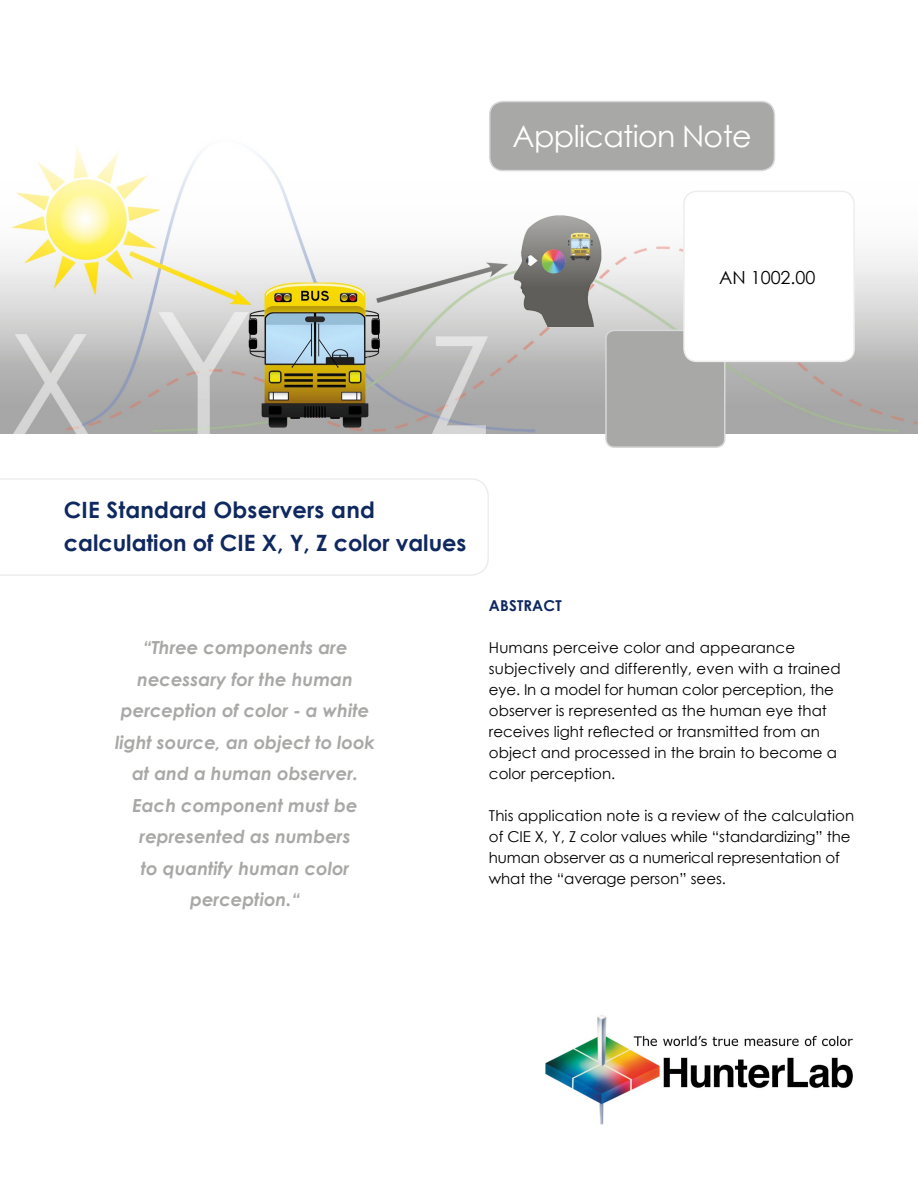
<style>
.page{position:relative;width:918px;height:1188px;background:#fff}
.page>*{position:absolute;margin:0;border:0;box-sizing:border-box;transform-origin:0 0}
.t1{font:30px "Century Gothic";letter-spacing:-.02em;color:#fff}
.t2{font:700 22.5px/33px "Century Gothic";color:#0f285f}
.t3{font:italic 700 18px/31.5px "Century Gothic";color:#a8a8a7;text-align:center}
.t4{font:18px "Century Gothic";color:#000}
.t5{font:15px/21px "Century Gothic";color:#000}
.t6{font:700 15px "Century Gothic";letter-spacing:.01em;color:#0f285f}
</style>
<div class="page">
<img style="left:0;top:147px;width:918px;height:287px">
<img style="left:545px;top:1015px;width:308px;height:110px">
<svg style="left:0;top:478px;width:489px;height:98px"></svg>
<div style="left:490px;top:102px;width:284px;height:69px;background:#a8a8a7;border-radius:13px"></div>
<div style="left:489px;top:101px;width:286px;height:70px;border:2px solid #d8d8d8;border-radius:13px"></div>
<div style="left:606px;top:330px;width:119px;height:117px;background:#a8a8a7;border-radius:9px"></div>
<div style="left:605px;top:330px;width:121px;height:118px;border:2px solid #d8d8d8;border-radius:9px"></div>
<div style="left:684px;top:191px;width:170px;height:170px;background:#fff;border-radius:13px"></div>
<div style="left:683px;top:191px;width:172px;height:171px;border:2px solid #ededed;border-radius:13px"></div>
<h1 class="t1" style="left:512px;top:116px;width:241px">Application Note</h1>
<p class="t4" style="left:719px;top:264px;width:98px">AN 1002.00</p>
<h2 class="t2" style="left:64px;top:493px;width:404px">CIE Standard Observers and calculation of CIE X, Y, Z color values</h2>
<p class="t3" style="left:115px;top:631px;width:261px">“Three components are necessary for the human perception of color - a white light source, an object to look at and a human observer.<br>Each component must be represented as numbers<br>to quantify human color perception.“</p>
<p class="t6" style="left:489px;top:594px;width:74px">Abstract</p>
<p class="t5" style="left:489px;top:637px;width:353px">Humans perceive color and appearance subjectively and differently, even with a trained eye. In a model for human color perception, the observer is represented as the human eye that receives light reflected or transmitted from an object and processed in the brain to become a color perception.</p>
<p class="t5" style="left:489px;top:805px;width:367px">This application note is a review of the calculation of CIE X, Y, Z color values while “standardizing” the human observer as a numerical representation of what the “average person” sees.</p>
</div>
